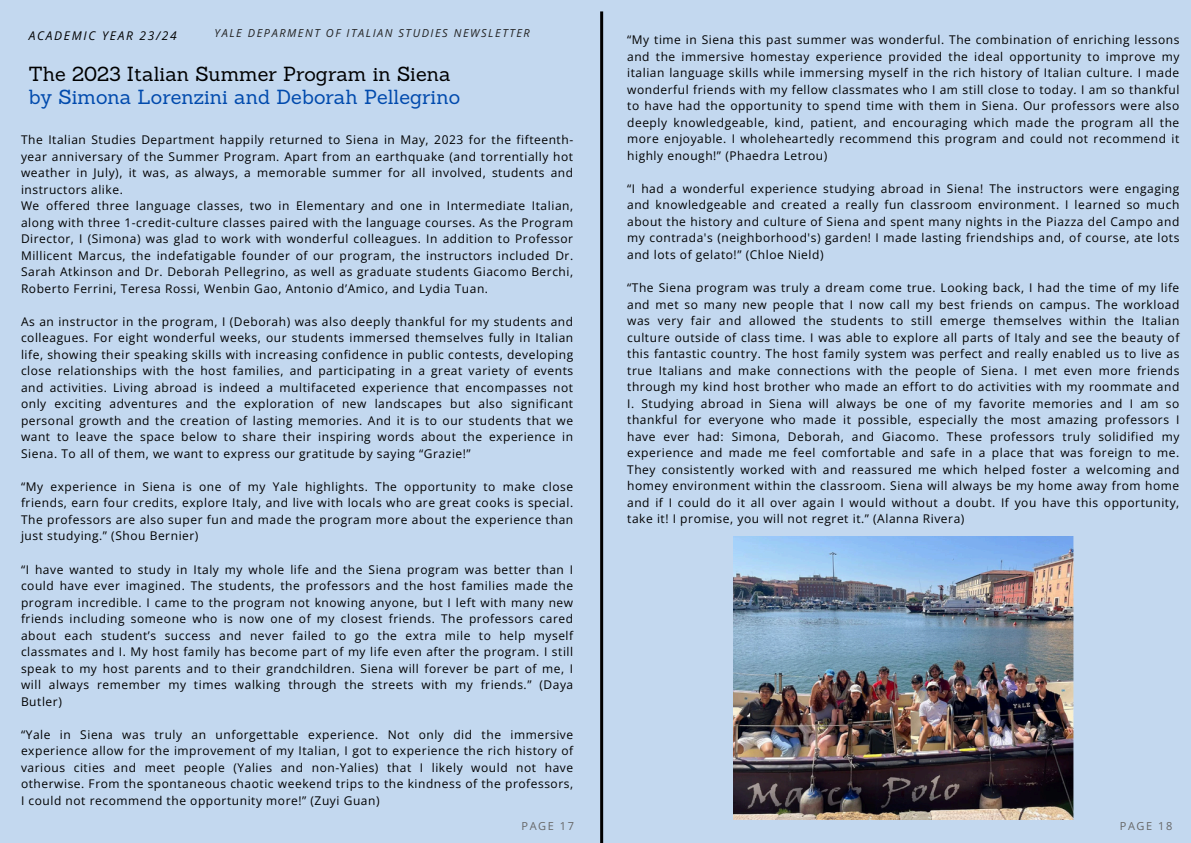
<style>
.page{position:relative;width:1191px;height:843px;background:#fff}
.page>*{position:absolute;margin:0;border:0;box-sizing:border-box;transform-origin:0 0}
.t1{font:19.9px/23.2px "Sanchez";color:#004aad}
.t2{font:12px/16.5px "Open Sans";letter-spacing:.045em;color:#000;text-align:justify}
.t3{font:italic 12px "Open Sans";letter-spacing:.14em;color:#000}
.t4{font:italic 11px "Open Sans";letter-spacing:.14em;color:#222}
.t5{font:11px "Open Sans";letter-spacing:.14em;color:#666}
.s1{color:#000}
</style>
<div class="page">
<div style="left:0;top:0;width:1190px;height:842px;background:#c3d8ef"></div>
<hr style="left:600px;top:11px;width:3px;height:831px;background:#000">
<img style="left:733px;top:536px;width:340px;height:283px">
<h2 class="t3" style="left:29px;top:27px;width:150px">ACADEMIC YEAR 23/24</h2>
<h2 class="t4" style="left:214px;top:25px;width:317px">YALE DEPARMENT OF ITALIAN STUDIES NEWSLETTER</h2>
<p class="t1" style="left:28px;top:62px;width:433px"><span class="s1">The 2023 Italian Summer Program in Siena </span>by Simona Lorenzini and Deborah Pellegrino</p>
<p class="t2" style="left:21px;top:131px;width:553px">The Italian Studies Department happily returned to Siena in May, 2023 for the fifteenth&shy;year anniversary of the Summer Program. Apart from an earthquake (and torrentially hot weather in July), it was, as always, a memorable summer for all involved, students and instructors alike.</p>
<p class="t2" style="left:21px;top:197px;width:553px">We offered three language classes, two in Elementary and one in Intermediate Italian, along with three 1-credit-culture classes paired with the language courses. As the Program Director, I (Simona) was glad to work with wonderful colleagues. In addition to Professor Millicent Marcus, the indefatigable founder of our program, the instructors included Dr.<br>Sarah Atkinson and Dr. Deborah Pellegrino, as well as graduate students Giacomo Berchi, Roberto Ferrini, Teresa Rossi, Wenbin Gao, Antonio d’Amico, and Lydia Tuan.</p>
<p class="t2" style="left:21px;top:313px;width:553px">As an instructor in the program, I (Deborah) was also deeply thankful for my students and colleagues. For eight wonderful weeks, our students immersed themselves fully in Italian life, showing their speaking skills with increasing confidence in public contests, developing close relationships with the host families, and participating in a great variety of events and activities. Living abroad is indeed a multifaceted experience that encompasses not only exciting adventures and the exploration of new landscapes but also significant personal growth and the creation of lasting memories. And it is to our students that we want to leave the space below to share their inspiring words about the experience in Siena. To all of them, we want to express our gratitude by saying “Grazie!”</p>
<p class="t2" style="left:21px;top:478px;width:553px">“My experience in Siena is one of my Yale highlights. The opportunity to make close friends, earn four credits, explore Italy, and live with locals who are great cooks is special.<br>The professors are also super fun and made the program more about the experience than just studying.” (Shou Bernier)</p>
<h2 class="t2" style="left:21px;top:560px;width:553px">“I have wanted to study in Italy my whole life and the Siena program was better than I could have ever imagined. The students, the professors and the host families made the program incredible. I came to the program not knowing anyone, but I left with many new friends including someone who is now one of my closest friends. The professors cared about each student’s success and never failed to go the extra mile to help myself classmates and I. My host family has become part of my life even after the program. I still speak to my host parents and to their grandchildren. Siena will forever be part of me, I will always remember my times walking through the streets with my friends.” (Daya Butler)</h2>
<p class="t2" style="left:21px;top:725px;width:553px">“Yale in Siena was truly an unforgettable experience. Not only did the immersive experience allow for the improvement of my Italian, I got to experience the rich history of various cities and meet people (Yalies and non-Yalies) that I likely would not have otherwise. From the spontaneous chaotic weekend trips to the kindness of the professors, I could not recommend the opportunity more!” (Zuyi Guan)</p>
<p class="t2" style="left:627px;top:31px;width:553px">“My time in Siena this past summer was wonderful. The combination of enriching lessons and the immersive homestay experience provided the ideal opportunity to improve my italian language skills while immersing myself in the rich history of Italian culture. I made wonderful friends with my fellow classmates who I am still close to today. I am so thankful to have had the opportunity to spend time with them in Siena. Our professors were also deeply knowledgeable, kind, patient, and encouraging which made the program all the more enjoyable. I wholeheartedly recommend this program and could not recommend it highly enough!” (Phaedra Letrou)</p>
<p class="t2" style="left:627px;top:180px;width:553px">“I had a wonderful experience studying abroad in Siena! The instructors were engaging and knowledgeable and created a really fun classroom environment. I learned so much about the history and culture of Siena and spent many nights in the Piazza del Campo and my contrada's (neighborhood's) garden! I made lasting friendships and, of course, ate lots and lots of gelato!” (Chloe Nield)</p>
<p class="t2" style="left:627px;top:279px;width:553px">“The Siena program was truly a dream come true. Looking back, I had the time of my life and met so many new people that I now call my best friends on campus. The workload was very fair and allowed the students to still emerge themselves within the Italian culture outside of class time. I was able to explore all parts of Italy and see the beauty of this fantastic country. The host family system was perfect and really enabled us to live as true Italians and make connections with the people of Siena. I met even more friends through my kind host brother who made an effort to do activities with my roommate and I. Studying abroad in Siena will always be one of my favorite memories and I am so thankful for everyone who made it possible, especially the most amazing professors I have ever had: Simona, Deborah, and Giacomo. These professors truly solidified my experience and made me feel comfortable and safe in a place that was foreign to me.<br>They consistently worked with and reassured me which helped foster a welcoming and homey environment within the classroom. Siena will always be my home away from home and if I could do it all over again I would without a doubt. If you have this opportunity, take it! I promise, you will not regret it.” (Alanna Rivera)</p>
<p class="t5" style="left:521px;top:818px;width:54px">PAGE 17</p>
<h1 class="t5" style="left:1119px;top:818px;width:54px">PAGE 18</h1>
</div>
